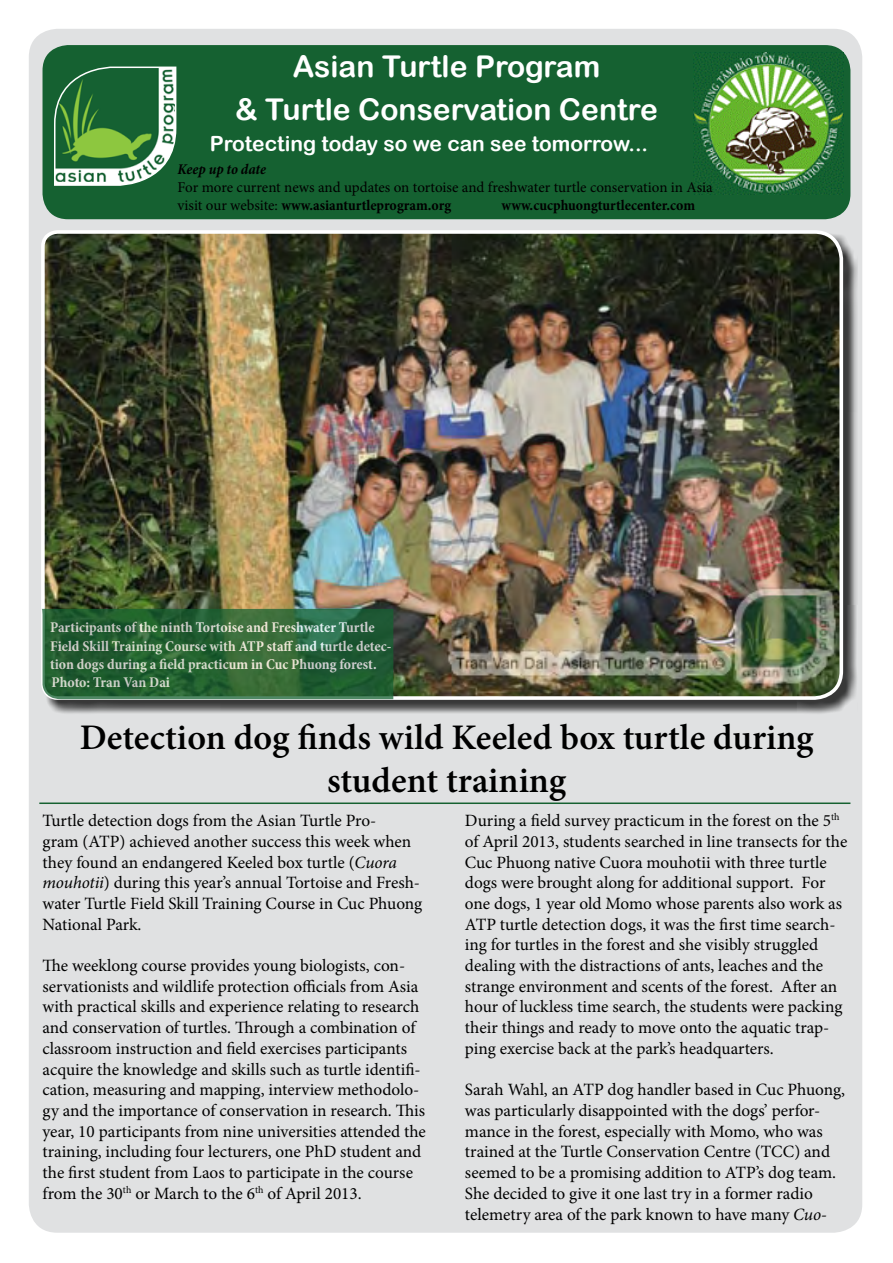
<style>
.page{position:relative;width:893px;height:1263px;background:#fff}
.page>*{position:absolute;margin:0;border:0;box-sizing:border-box;transform-origin:0 0}
.t1{font:600 36px/43.2px "Minion Pro";color:#000;text-align:center}
.t2{font:30px "Arial Rounded MT Bold";color:#fff}
.t3{font:21px "Arial Rounded MT Bold";color:#fff}
.t4{font:17.25px/20.7px "Minion Pro";color:#000}
.t5{font:700 condensed 15px/18px "Minion Pro";color:#fff}
.t6{font:15px "Minion Pro";letter-spacing:-.005em;color:#000}
.t7{font:700 condensed 15px "Minion Pro";color:#000}
.t8{font:italic 700 condensed 15px "Minion Pro";letter-spacing:-.005em;color:#000}
.s1{font-weight:400;font-stretch:normal}
.s2{font-style:italic}
</style>
<div class="page">
<div style="left:29px;top:29px;width:833px;height:1204px;background:#e0e1e2;border-radius:28px"></div>
<hr style="left:39px;top:802px;width:811px;height:2px;background:#156131">
<div style="left:43px;top:233px;width:815px;height:482px;background:#000;opacity:.75"></div>
<img style="left:41px;top:230px;width:804px;height:472px">
<svg style="left:41px;top:609px;width:352px;height:90px;background:#296336"></svg>
<div style="left:43px;top:45px;width:807px;height:174px;background:#156131;border-radius:26px"></div>
<svg style="left:54px;top:66px;width:123px;height:120px"></svg>
<img style="left:694px;top:52px;width:150px;height:142px">
<p class="t2" style="left:293px;top:49px;width:309px">Asian Turtle Program</p>
<p class="t2" style="left:235px;top:92px;width:424px">&amp; Turtle Conservation Centre</p>
<p class="t3" style="left:210px;top:131px;width:440px">Protecting today so we can see tomorrow...</p>
<p class="t8" style="left:178px;top:159px;width:90px">Keep up to date</p>
<p class="t6" style="left:178px;top:178px;width:537px">For more current news and updates on tortoise and freshwater turtle conservation in Asia</p>
<p class="t7" style="left:178px;top:195px;width:275px"><span class="s1">visit our website:</span> www.asianturtleprogram.org</p>
<p class="t7" style="left:502px;top:195px;width:195px">www.cucphuongturtlecenter.com</p>
<p class="t5" style="left:50px;top:619px;width:343px">Participants of the ninth Tortoise and Freshwater Turtle Field Skill Training Course with ATP staff and turtle detec&shy;tion dogs during a field practicum in Cuc Phuong forest.<br>Photo: Tran Van Dai</p>
<p class="t1" style="left:80px;top:715px;width:735px">Detection dog finds wild Keeled box turtle during student training</p>
<p class="t4" style="left:43px;top:810px;width:381px">Turtle detection dogs from the Asian Turtle Pro-<br>gram (ATP) achieved another success this week when they found an endangered Keeled box turtle (<span class="s2">Cuora mouhotii</span>) during this year’s annual Tortoise and Fresh&shy;water Turtle Field Skill Training Course in Cuc Phuong National Park.</p>
<p class="t4" style="left:43px;top:955px;width:385px">The weeklong course provides young biologists, con&shy;servationists and wildlife protection officials from Asia with practical skills and experience relating to research and conservation of turtles. Through a combination of classroom instruction and field exercises participants acquire the knowledge and skills such as turtle identifi&shy;cation, measuring and mapping, interview methodolo&shy;gy and the importance of conservation in research. This year, 10 participants from nine universities attended the training, including four lecturers, one PhD student and the first student from Laos to participate in the course from the 30<sup>th</sup> or March to the 6<sup>th</sup> of April 2013.</p>
<p class="t4" style="left:465px;top:810px;width:384px">During a field survey practicum in the forest on the 5<sup>th </sup>of April 2013, students searched in line transects for the Cuc Phuong native Cuora mouhotii with three turtle dogs were brought along for additional support. For one dogs, 1 year old Momo whose parents also work as ATP turtle detection dogs, it was the first time search&shy;ing for turtles in the forest and she visibly struggled dealing with the distractions of ants, leaches and the strange environment and scents of the forest. After an hour of luckless time search, the students were packing their things and ready to move onto the aquatic trap&shy;ping exercise back at the park’s headquarters.</p>
<p class="t4" style="left:465px;top:1079px;width:382px">Sarah Wahl, an ATP dog handler based in Cuc Phuong, was particularly disappointed with the dogs’ perfor&shy;mance in the forest, especially with Momo, who was trained at the Turtle Conservation Centre (TCC) and seemed to be a promising addition to ATP’s dog team.<br>She decided to give it one last try in a former radio telemetry area of the park known to have many <span class="s2">Cuo-</span></p>
</div>
